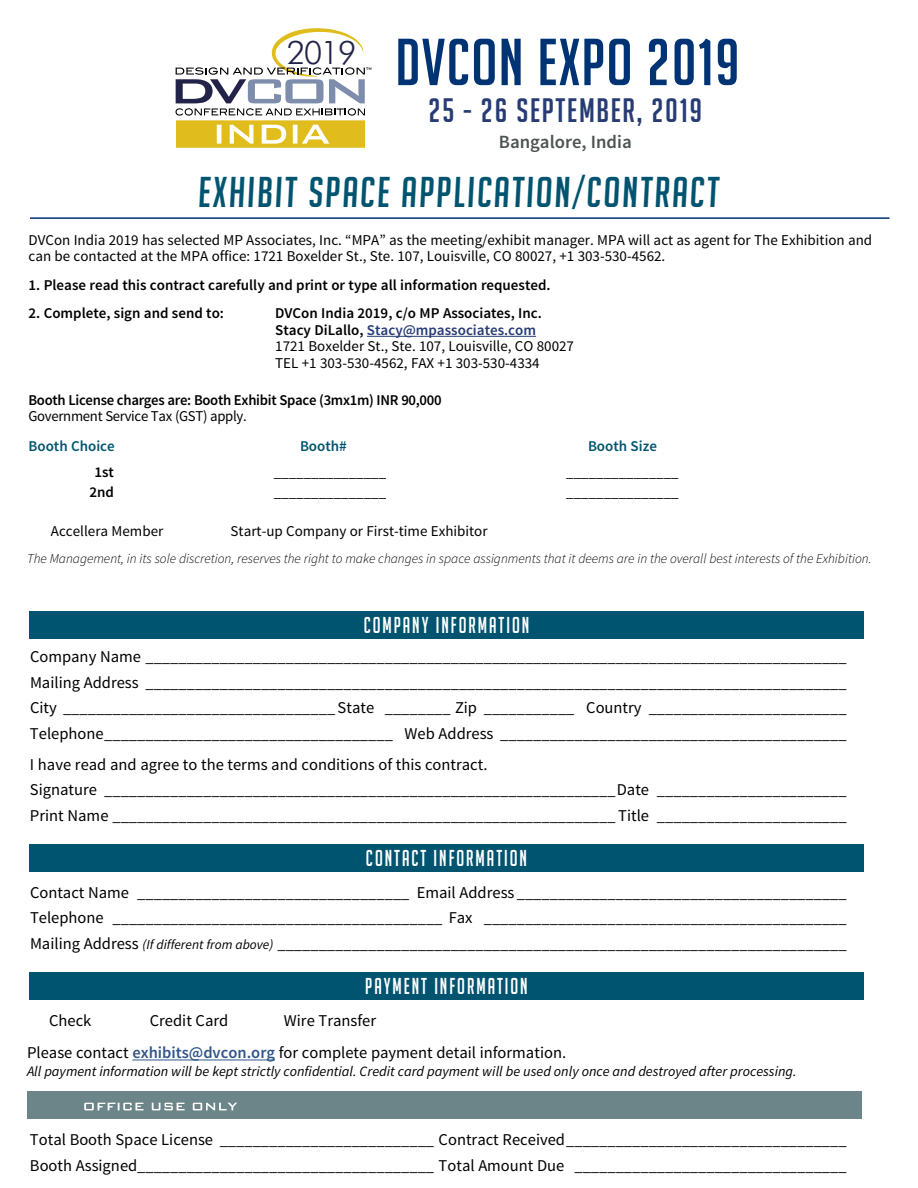
<style>
.page{position:relative;width:918px;height:1188px;background:#fff}
.page>*{position:absolute;margin:0;border:0;box-sizing:border-box;transform-origin:0 0}
.t1{font:64.65px "Big Noodle Titling";letter-spacing:.02em;color:#003374}
.t2{font:italic 42px "Big Noodle Titling";letter-spacing:.05em;color:#00546f}
.t3{font:33px "Big Noodle Titling";letter-spacing:.05em;color:#273c75}
.t4{font:300 32.4px "Futura BT";color:#232349}
.t5{font:22.35px "Big Noodle Titling";letter-spacing:.1em;color:#fff;scale:.87 1}
.t6{font:600 18.75px "Source Sans Pro";color:#4d5350}
.t7{font:16.5px/25.5px "Source Sans Pro";color:#000}
.t8{font:15px/16.5px "Source Sans Pro";color:#000}
.t9{font:600 15px "Source Sans Pro";color:#000}
.t10{font:600 15px "Source Sans Pro";letter-spacing:-.02em;color:#000}
.t11{font:15px "Source Sans Pro";letter-spacing:-.02em;color:#000}
.t12{font:600 15px "Source Sans Pro";color:#00546f}
.t13{font:italic 14.25px "Source Sans Pro";color:#000}
.t14{font:italic 300 13.5px "Source Sans Pro";color:#000}
.t15{font:500 4.95px "Bank Gothic BT";color:#010000;scale:.75 1}
.s1{font-weight:600}
.s2{font-weight:600;color:#273c75}
.s3{font-style:italic;font-size:13.5px}
.s4{font-weight:600;color:#31558a}
</style>
<div class="page">
<hr style="left:367px;top:336px;width:169px;height:1px;background:#273c75">
<hr style="left:30px;top:217px;width:859px;height:2px;background:#003374">
<div style="left:29px;top:611px;width:835px;height:28px;background:#00546f"></div>
<div style="left:29px;top:844px;width:835px;height:28px;background:#00546f"></div>
<div style="left:29px;top:972px;width:835px;height:28px;background:#00546f"></div>
<div style="left:27px;top:1091px;width:835px;height:28px;background:#6c8589"></div>
<svg style="left:176px;top:28px;width:189px;height:120px"></svg>
<hr style="left:132px;top:1060px;width:143px;height:1px;background:#31558a">
<svg style="left:84px;top:1103px;width:153px;height:7px"></svg>
<h3 class="t4" style="left:287px;top:33px;width:71px">2019</h3>
<p class="t15" style="left:366px;top:66px;width:9px">TM</p>
<h1 class="t1" style="left:395px;top:27px;width:346px">DVCon EXPO 2019</h1>
<h3 class="t3" style="left:429px;top:93px;width:275px">25 - 26 SEPTEMBER, 2019</h3>
<p class="t6" style="left:499px;top:130px;width:134px">Bangalore, India</p>
<h2 class="t2" style="left:198px;top:170px;width:523px">EXHIBIT SPACE APPLICATION/CONTRACT</h2>
<p class="t8" style="left:28px;top:232px;width:845px">DVCon India 2019 has selected MP Associates, Inc. “MPA” as the meeting/exhibit manager. MPA will act as agent for The Exhibition and can be contacted at the MPA office: 1721 Boxelder St., Ste. 107, Louisville, CO 80027, +1 303-530-4562.</p>
<p class="t9" style="left:28px;top:275px;width:524px">1. Please read this contract carefully and print or type all information requested.</p>
<p class="t9" style="left:28px;top:304px;width:197px">2. Complete, sign and send to:</p>
<p class="t8" style="left:275px;top:305px;width:300px"><span class="s1">DVCon India 2019, c/o MP Associates, Inc.<br>Stacy DiLallo,</span> <span class="s2">Stacy@mpassociates.com<br></span>1721 Boxelder St., Ste. 107, Louisville, CO 80027<br>TEL +1 303-530-4562, FAX +1 303-530-4334</p>
<p class="t10" style="left:28px;top:390px;width:415px">Booth License charges are: Booth Exhibit Space (3mx1m) INR 90,000</p>
<p class="t11" style="left:28px;top:407px;width:220px">Government Service Tax (GST) apply.</p>
<p class="t12" style="left:28px;top:437px;width:88px">Booth Choice</p>
<p class="t12" style="left:300px;top:437px;width:48px">Booth#</p>
<p class="t12" style="left:588px;top:437px;width:70px">Booth Size</p>
<p class="t9" style="left:94px;top:463px;width:21px">1st</p>
<p class="t8" style="left:274px;top:464px;width:114px">_______________</p>
<p class="t8" style="left:566px;top:464px;width:114px">_______________</p>
<p class="t9" style="left:89px;top:482px;width:26px">2nd</p>
<p class="t8" style="left:274px;top:484px;width:114px">_______________</p>
<p class="t8" style="left:566px;top:484px;width:114px">_______________</p>
<p class="t8" style="left:51px;top:523px;width:114px">Accellera Member</p>
<p class="t8" style="left:231px;top:523px;width:259px">Start-up Company or First-time Exhibitor</p>
<p class="t14" style="left:27px;top:550px;width:846px">The Management, in its sole discretion, reserves the right to make changes in space assignments that it deems are in the overall best interests of the Exhibition.</p>
<h3 class="t5" style="left:364px;top:613px;width:192px">COMPANY INFORMATION</h3>
<p class="t7" style="left:30px;top:644px;width:818px;text-align:justify">Company Name _____________________________________________________________________________________ Mailing Address _____________________________________________________________________________________ City _________________________________ State ________ Zip ___________ Country ________________________ Telephone___________________________________ Web Address __________________________________________</p>
<p class="t7" style="left:30px;top:752px;width:818px">I have read and agree to the terms and conditions of this contract.<br>Signature ______________________________________________________________Date _______________________<br>Print Name _____________________________________________________________ Title _______________________</p>
<h3 class="t5" style="left:366px;top:846px;width:187px">CONTACT INFORMATION</h3>
<p class="t7" style="left:30px;top:880px;width:818px;text-align:justify">Contact Name _________________________________ Email Address ________________________________________ Telephone ________________________________________ Fax ____________________________________________ Mailing Address <span class="s3">(If different from above)</span> _____________________________________________________________________</p>
<h3 class="t5" style="left:365px;top:974px;width:188px">PAYMENT INFORMATION</h3>
<p class="t7" style="left:27px;top:1005px;width:541px;line-height:32.2px;text-indent:257px">Wire Transfer<br>Please contact <span class="s4">exhibits@dvcon.org</span> for complete payment detail information.</p>
<p class="t13" style="left:27px;top:1063px;width:771px">All payment information will be kept strictly confidential. Credit card payment will be used only once and destroyed after processing.</p>
<p class="t7" style="left:49px;top:1008px;width:44px">Check</p>
<p class="t7" style="left:150px;top:1008px;width:80px">Credit Card</p>
<p class="t7" style="left:30px;top:1127px;width:818px">Total Booth Space License __________________________ Contract Received__________________________________<br>Booth Assigned____________________________________ Total Amount Due _________________________________</p>
</div>
